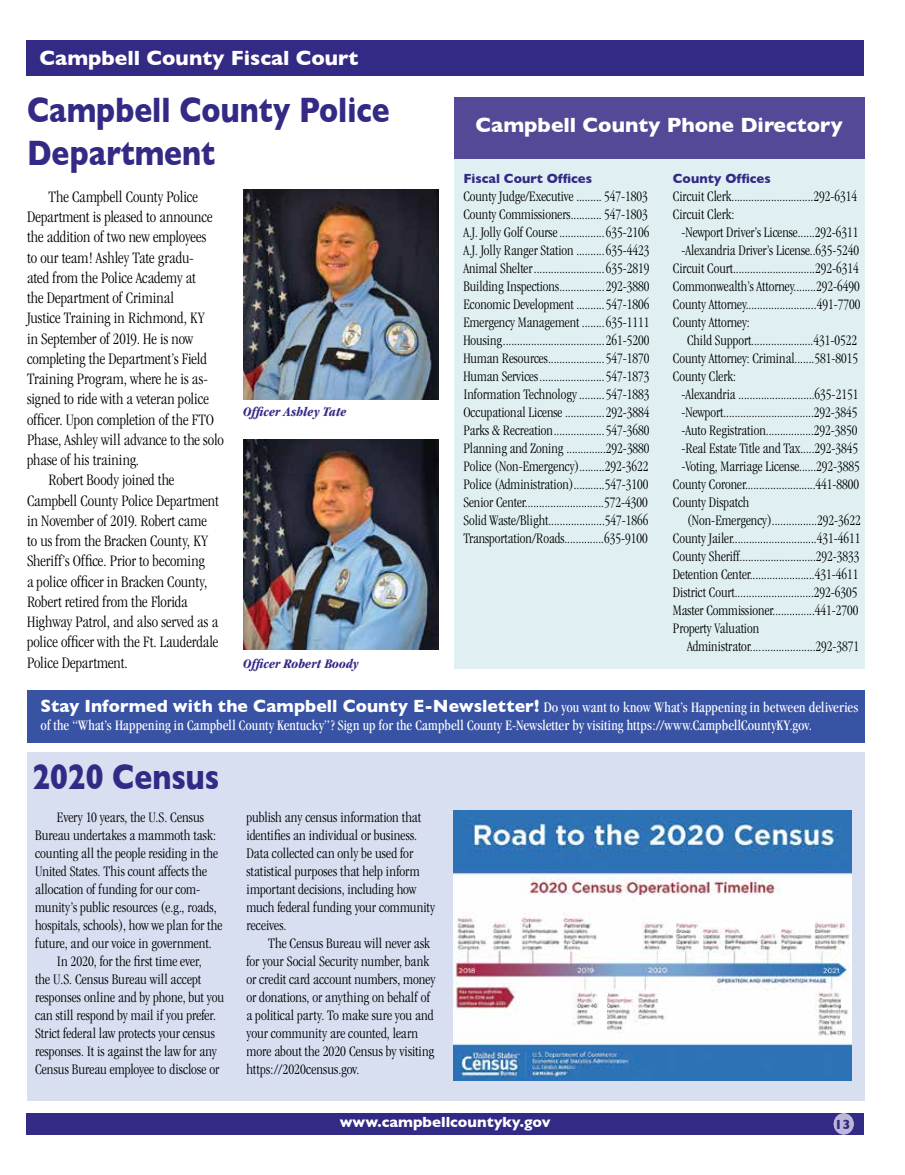
<style>
.page{position:relative;width:905px;height:1175px;background:#fff}
.page>*{position:absolute;margin:0;border:0;box-sizing:border-box;transform-origin:0 0}
.t1{font:700 36px/43.2px "Gill Sans";color:#332a86;scale:.83 1}
.t2{font:700 21px "Gill Sans";color:#fff}
.t3{font:300 condensed 16.5px "Garamond";color:#000}
.t4{font:300 condensed 15px/18px "Garamond";color:#000}
.t5{font:condensed 15px/18px "Garamond";letter-spacing:.01em;color:#fff}
.t6{font:700 15px "Gill Sans";color:#fff}
.t7{font:italic 700 condensed 13.5px "Garamond";letter-spacing:.01em;color:#332a86}
.t8{font:700 13.5px "Gill Sans";color:#332a86}
.s1{font-family:"Gill Sans";font-weight:700;font-stretch:normal;font-size:18px}
</style>
<div class="page">
<div style="left:27px;top:752px;width:837px;height:348px;background:#d8dff0"></div>
<div style="left:26px;top:40px;width:837px;height:36px;background:#332a86"></div>
<div style="left:26px;top:1113px;width:837px;height:21px;background:#332a86"></div>
<div style="left:833px;top:1113px;width:20px;height:21px;background:#bcb7d8;border-radius:50%"></div>
<div style="left:454px;top:115px;width:410px;height:553px;background:#e0f0f2"></div>
<div style="left:454px;top:97px;width:410px;height:61px;background:#534996"></div>
<img style="left:453px;top:810px;width:399px;height:270px">
<div style="left:27px;top:690px;width:837px;height:52px;background:#3953a4"></div>
<img style="left:243px;top:189px;width:195px;height:211px">
<img style="left:243px;top:439px;width:195px;height:210px">
<h2 class="t2" style="left:39px;top:42px;width:320px">Campbell County Fiscal Court</h2>
<h1 class="t1" style="left:27px;top:87px;width:438px">Campbell County Police<br>Department</h1>
<p class="t3" style="left:49px;top:188px;width:151px">The Campbell County Police</p>
<p class="t3" style="left:27px;top:208px;width:187px">Department is pleased to announce</p>
<p class="t3" style="left:27px;top:228px;width:181px">the addition of two new employees</p>
<p class="t3" style="left:27px;top:248px;width:168px">to our team! Ashley Tate gradu-</p>
<p class="t3" style="left:27px;top:269px;width:170px">ated from the Police Academy at</p>
<p class="t3" style="left:27px;top:289px;width:149px">the Department of Criminal</p>
<p class="t3" style="left:27px;top:309px;width:179px">Justice Training in Richmond, KY</p>
<p class="t3" style="left:27px;top:329px;width:168px">in September of 2019. He is now</p>
<p class="t3" style="left:27px;top:349px;width:181px">completing the Department’s Field</p>
<p class="t3" style="left:27px;top:370px;width:182px">Training Program, where he is as-</p>
<p class="t3" style="left:27px;top:390px;width:183px">signed to ride with a veteran police</p>
<p class="t3" style="left:27px;top:410px;width:188px">officer. Upon completion of the FTO</p>
<p class="t3" style="left:27px;top:430px;width:198px">Phase, Ashley will advance to the solo</p>
<p class="t3" style="left:27px;top:451px;width:114px">phase of his training.</p>
<p class="t3" style="left:49px;top:471px;width:127px">Robert Boody joined the</p>
<p class="t3" style="left:27px;top:491px;width:193px">Campbell County Police Department</p>
<p class="t3" style="left:27px;top:511px;width:181px">in November of 2019. Robert came</p>
<p class="t3" style="left:27px;top:532px;width:182px">to us from the Bracken County, KY</p>
<p class="t3" style="left:27px;top:552px;width:179px">Sheriff’s Office. Prior to becoming</p>
<p class="t3" style="left:27px;top:572px;width:182px">a police officer in Bracken County,</p>
<p class="t3" style="left:27px;top:592px;width:162px">Robert retired from the Florida</p>
<p class="t3" style="left:27px;top:613px;width:193px">Highway Patrol, and also served as a</p>
<p class="t3" style="left:27px;top:633px;width:193px">police officer with the Ft. Lauderdale</p>
<p class="t3" style="left:27px;top:653px;width:102px">Police Department.</p>
<p class="t7" style="left:243px;top:404px;width:105px">Officer Ashley Tate</p>
<p class="t7" style="left:243px;top:656px;width:117px">Officer Robert Boody</p>
<h2 class="t2" style="left:475px;top:108px;width:369px">Campbell County Phone Directory</h2>
<p class="t8" style="left:463px;top:168px;width:130px">Fiscal Court Offices</p>
<p class="t4" style="left:463px;top:188px;width:188px">County Judge/Executive ......... 547-1803<br>County Commissioners........... 547-1803<br>A.J. Jolly Golf Course................635-2106<br>A.J. Jolly Ranger Station ..........635-4423<br>Animal Shelter.........................635-2819<br>Building Inspections................292-3880<br>Economic Development ..........547-1806<br>Emergency Management ........635-1111<br>Housing....................................261-5200<br>Human Resources....................547-1870<br>Human Services.......................547-1873<br>Information Technology.........547-1883<br>Occupational License ..............292-3884<br>Parks &amp; Recreation..................547-3680<br>Planning and Zoning ..............292-3880<br>Police (Non-Emergency).........292-3622<br>Police (Administration)...........547-3100<br>Senior Center............................572-4300<br>Solid Waste/Blight....................547-1866<br>Transportation/Roads..............635-9100</p>
<p class="t8" style="left:673px;top:168px;width:99px">County Offices</p>
<p class="t4" style="left:673px;top:188px;width:186px">Circuit Clerk.............................292-6314</p>
<p class="t4" style="left:673px;top:206px;width:63px">Circuit Clerk:</p>
<p class="t4" style="left:681px;top:224px;width:178px">-Newport Driver’s License......292-6311</p>
<p class="t4" style="left:681px;top:242px;width:179px">-Alexandria Driver’s License..635-5240</p>
<p class="t4" style="left:673px;top:260px;width:187px">Circuit Court.............................292-6314</p>
<p class="t4" style="left:673px;top:278px;width:188px">Commonwealth’s Attorney........292-6490</p>
<p class="t4" style="left:673px;top:296px;width:189px">County Attorney.........................491-7700</p>
<p class="t4" style="left:673px;top:314px;width:78px">County Attorney:</p>
<p class="t4" style="left:687px;top:332px;width:172px">Child Support......................431-0522</p>
<p class="t4" style="left:673px;top:350px;width:187px">County Attorney: Criminal.......581-8015</p>
<p class="t4" style="left:673px;top:368px;width:65px">County Clerk:</p>
<p class="t4" style="left:681px;top:386px;width:178px">-Alexandria ...........................635-2151</p>
<p class="t4" style="left:681px;top:404px;width:178px">-Newport................................292-3845</p>
<p class="t4" style="left:681px;top:422px;width:178px">-Auto Registration.................292-3850</p>
<p class="t4" style="left:681px;top:440px;width:178px">-Real Estate Title and Tax.....292-3845</p>
<p class="t4" style="left:681px;top:458px;width:180px">-Voting, Marriage License......292-3885</p>
<p class="t4" style="left:673px;top:476px;width:188px">County Coroner.........................441-8800</p>
<p class="t4" style="left:673px;top:494px;width:78px">County Dispatch</p>
<p class="t4" style="left:687px;top:512px;width:175px">(Non-Emergency)................292-3622</p>
<p class="t4" style="left:673px;top:530px;width:189px">County Jailer..............................431-4611</p>
<p class="t4" style="left:673px;top:548px;width:188px">County Sheriff...........................292-3833</p>
<p class="t4" style="left:673px;top:566px;width:187px">Detention Center.......................431-4611</p>
<p class="t4" style="left:673px;top:584px;width:186px">District Court............................292-6305</p>
<p class="t4" style="left:673px;top:602px;width:187px">Master Commissioner...............441-2700</p>
<p class="t4" style="left:673px;top:620px;width:88px">Property Valuation</p>
<p class="t4" style="left:687px;top:638px;width:174px">Administrator.......................292-3871</p>
<p class="t5" style="left:40px;top:697px;width:819px"><span class="s1">Stay Informed with the Campbell County E-Newsletter!</span> Do you want to know What’s Happening in between deliveries of the “What’s Happening in Campbell County Kentucky”? Sign up for the Campbell County E-Newsletter by visiting https://www.CampbellCountyKY.gov.</p>
<h1 class="t1" style="left:32px;top:754px;width:227px">2020 Census</h1>
<p class="t4" style="left:57px;top:808px;width:149px">Every 10 years, the U.S. Census</p>
<p class="t4" style="left:35px;top:826px;width:182px">Bureau undertakes a mammoth task:</p>
<p class="t4" style="left:35px;top:844px;width:185px">counting all the people residing in the</p>
<p class="t4" style="left:35px;top:862px;width:173px">United States. This count affects the</p>
<p class="t4" style="left:35px;top:880px;width:167px">allocation of funding for our com-</p>
<p class="t4" style="left:35px;top:898px;width:183px">munity’s public resources (e.g., roads,</p>
<p class="t4" style="left:35px;top:916px;width:189px">hospitals, schools), how we plan for the</p>
<p class="t4" style="left:35px;top:934px;width:178px">future, and our voice in government.</p>
<p class="t4" style="left:57px;top:952px;width:147px">In 2020, for the first time ever,</p>
<p class="t4" style="left:35px;top:970px;width:167px">the U.S. Census Bureau will accept</p>
<p class="t4" style="left:35px;top:988px;width:190px">responses online and by phone, but you</p>
<p class="t4" style="left:35px;top:1006px;width:182px">can still respond by mail if you prefer.</p>
<p class="t4" style="left:35px;top:1024px;width:181px">Strict federal law protects your census</p>
<p class="t4" style="left:35px;top:1042px;width:183px">responses. It is against the law for any</p>
<p class="t4" style="left:35px;top:1060px;width:186px">Census Bureau employee to disclose or</p>
<p class="t4" style="left:246px;top:808px;width:190px">publish any census information that identifies an individual or business.<br>Data collected can only be used for statistical purposes that help inform important decisions, including how much federal funding your community receives.</p>
<p class="t4" style="left:246px;top:934px;width:190px;text-indent:22px">The Census Bureau will never ask for your Social Security number, bank or credit card account numbers, money or donations, or anything on behalf of a political party. To make sure you and your community are counted, learn more about the 2020 Census by visiting https://2020census.gov.</p>
<p class="t6" style="left:340px;top:1110px;width:212px">www.campbellcountyky.gov</p>
<p class="t8" style="left:834px;top:1113px;width:18px">1 35</p>
</div>
